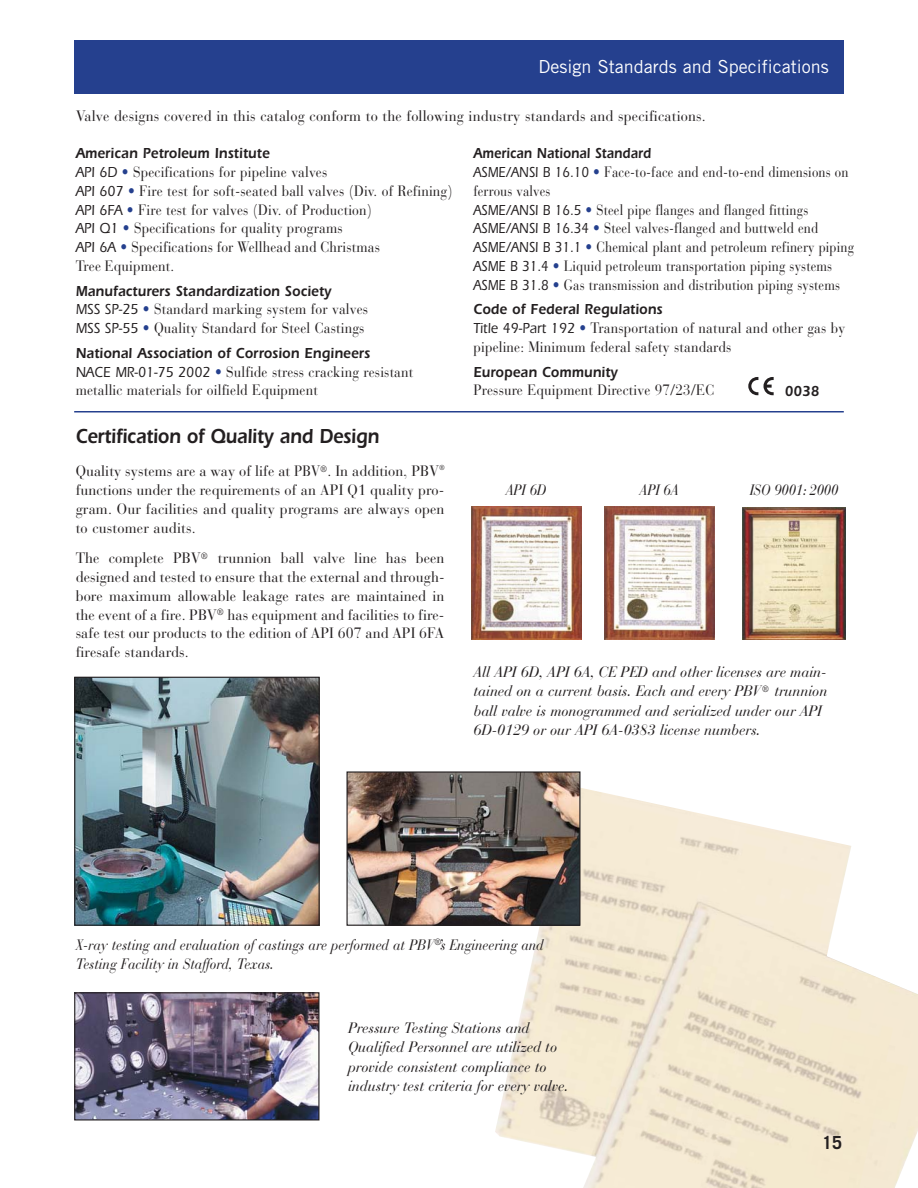
<style>
.page{position:relative;width:918px;height:1188px;background:#fff}
.page>*{position:absolute;margin:0;border:0;box-sizing:border-box;transform-origin:0 0}
.t1{font:600 21px "Itc Eras";letter-spacing:-.005em;color:#231f20;scale:.87 1}
.t2{font:18px "Trade Gothic LT Std";color:#fff}
.t3{font:700 18px "Trade Gothic LT Std";color:#231f20}
.t4{font:15px/18.8px "Bauer Bodoni";letter-spacing:.01em;color:#231f20;scale:.9 1}
.t5{font:15px/18.8px "Bauer Bodoni";letter-spacing:.01em;color:#231f20;text-align:justify;scale:.95 1}
.t6{font:15px/18.8px "Bauer Bodoni";letter-spacing:.01em;color:#231f20;scale:.85 1}
.t7{font:italic 15px/19.5px "Bauer Bodoni";letter-spacing:-.005em;color:#231f20;scale:.96 1}
.t8{font:600 15px "Itc Eras";letter-spacing:.015em;color:#231f20;scale:.9 1}
.t9{font:italic 15px/19.5px "Bauer Bodoni";letter-spacing:-.005em;color:#231f20;scale:.89 1}
.t10{font:600 15px "Itc Eras";letter-spacing:.015em;color:#231f20;scale:.85 1}
.t11{font:italic 15px "Bauer Bodoni";letter-spacing:-.005em;color:#231f20;scale:.87 1}
.s1{font-family:"Itc Eras";font-weight:500}
.s2{color:#25408e}
</style>
<div class="page">
<div style="left:74px;top:40px;width:770px;height:54px;background:#25408e"></div>
<img style="left:495px;top:788px;width:423px;height:400px">
<img style="left:76px;top:679px;width:242px;height:245px">
<div style="left:74px;top:677px;width:246px;height:249px;border:1px solid #231f20"></div>
<img style="left:348px;top:773px;width:231px;height:151px">
<div style="left:346px;top:771px;width:235px;height:155px;border:1px solid #231f20"></div>
<img style="left:76px;top:994px;width:242px;height:125px">
<div style="left:74px;top:992px;width:246px;height:129px;border:1px solid #231f20"></div>
<img style="left:471px;top:507px;width:111px;height:132px">
<img style="left:604px;top:507px;width:110px;height:132px">
<img style="left:742px;top:507px;width:104px;height:133px">
<hr style="left:74px;top:411px;width:770px;height:1px;background:#25408e">
<svg style="left:748px;top:377px;width:26px;height:18px"></svg>
<p class="t2" style="left:539px;top:60px;width:292px">Design Standards and Specifications</p>
<p class="t5" style="left:76px;top:108px;width:665px">Valve designs covered in this catalog conform to the following industry standards and specifications.</p>
<p class="t8" style="left:76px;top:148px;width:217px">American Petroleum Institute</p>
<p class="t4" style="left:76px;top:164px;width:421px"><span class="s1">API 6D</span> <span class="s2">•</span> Specifications for pipeline valves<br><span class="s1">API 607</span> <span class="s2">•</span> Fire test for soft-seated ball valves (Div. of Refining)<br><span class="s1">API 6FA</span> <span class="s2">•</span> Fire test for valves (Div. of Production)<br><span class="s1">API Q1</span> <span class="s2">•</span> Specifications for quality programs<br><span class="s1">API 6A</span> <span class="s2">•</span> Specifications for Wellhead and Christmas<br>Tree Equipment.</p>
<p class="t8" style="left:76px;top:286px;width:286px">Manufacturers Standardization Society</p>
<p class="t4" style="left:76px;top:301px;width:326px"><span class="s1">MSS SP-25</span> <span class="s2">•</span> Standard marking system for valves<br><span class="s1">MSS SP-55</span> <span class="s2">•</span> Quality Standard for Steel Castings</p>
<p class="t8" style="left:76px;top:348px;width:329px">National Association of Corrosion Engineers</p>
<p class="t4" style="left:76px;top:364px;width:377px"><span class="s1">NACE MR-01-75 2002</span> <span class="s2">•</span> Sulfide stress cracking resistant metallic materials for oilfield Equipment</p>
<p class="t10" style="left:473px;top:148px;width:211px">American National Standard</p>
<p class="t6" style="left:473px;top:164px;width:449px"><span class="s1">ASME/ANSI B 16.10</span> <span class="s2">•</span> Face-to-face and end-to-end dimensions on ferrous valves<br><span class="s1">ASME/ANSI B 16.5</span> <span class="s2">•</span> Steel pipe flanges and flanged fittings <span class="s1">ASME/ANSI B 16.34</span> <span class="s2">•</span> Steel valves-flanged and buttweld end <span class="s1">ASME/ANSI B 31.1</span> <span class="s2">•</span> Chemical plant and petroleum refinery piping <span class="s1">ASME B 31.4</span> <span class="s2">•</span> Liquid petroleum transportation piping systems <span class="s1">ASME B 31.8</span> <span class="s2">•</span> Gas transmission and distribution piping systems</p>
<p class="t8" style="left:473px;top:304px;width:212px">Code of Federal Regulations</p>
<p class="t4" style="left:473px;top:320px;width:415px"><span class="s1">Title 49-Part 192</span> <span class="s2">•</span> Transportation of natural and other gas by pipeline: Minimum federal safety standards</p>
<p class="t8" style="left:473px;top:367px;width:162px">European Community</p>
<p class="t4" style="left:473px;top:382px;width:269px">Pressure Equipment Directive 97/23/EC</p>
<p class="t8" style="left:785px;top:386px;width:40px">0038</p>
<h1 class="t1" style="left:76px;top:429px;width:351px">Certification of Quality and Design</h1>
<p class="t5" style="left:76px;top:464px;width:390px">Quality systems are a way of life at PBV<sup>®</sup>. In addition, PBV<sup>® </sup>functions under the requirements of an API Q1 quality pro&shy;gram. Our facilities and quality programs are always open to customer audits.</p>
<p class="t5" style="left:76px;top:551px;width:390px">The complete PBV<sup>®</sup> trunnion ball valve line has been designed and tested to ensure that the external and through&shy;bore maximum allowable leakage rates are maintained in the event of a fire. PBV<sup>®</sup> has equipment and facilities to fire&shy;safe test our products to the edition of API 607 and API 6FA firesafe standards.</p>
<p class="t11" style="left:506px;top:484px;width:48px">API 6D</p>
<p class="t11" style="left:640px;top:484px;width:46px">API 6A</p>
<p class="t11" style="left:750px;top:484px;width:103px">ISO 9001: 2000</p>
<p class="t7" style="left:473px;top:663px;width:370px">All API 6D, API 6A, CE PED and other licenses are main&shy;tained on a current basis. Each and every PBV <sup>®</sup> trunnion ball valve is monogrammed and serialized under our API 6D-0129 or our API 6A-0383 license numbers.</p>
<p class="t9" style="left:76px;top:937px;width:527px">X-ray testing and evaluation of castings are performed at PBV <sup>®</sup>’s Engineering and<br>Testing Facility in Stafford, Texas.</p>
<p class="t7" style="left:348px;top:1019px;width:231px">Pressure Testing Stations and Qualified Personnel are utilized to provide consistent compliance to industry test criteria for every valve.</p>
<p class="t3" style="left:822px;top:1132px;width:22px">15</p>
</div>
